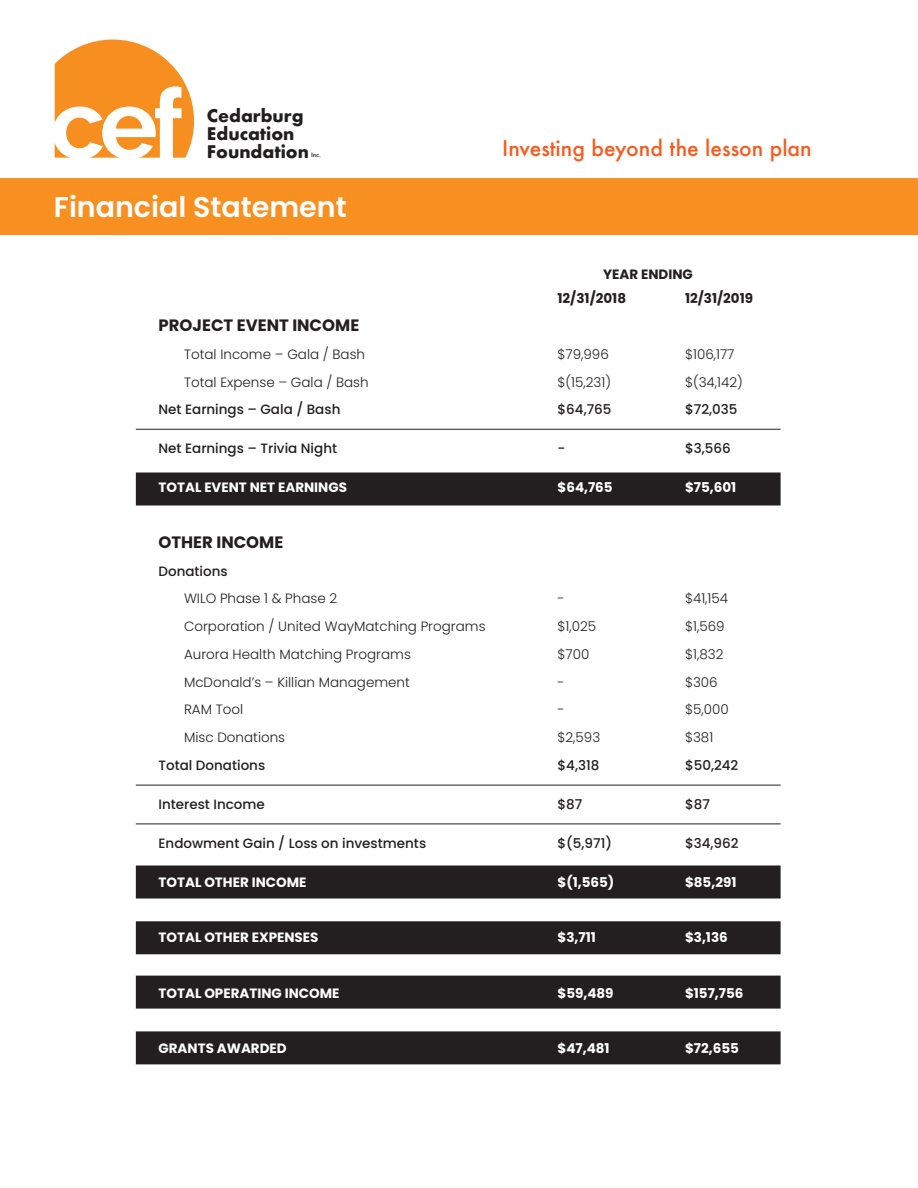
<style>
.page{position:relative;width:918px;height:1188px;background:#fff}
.page>*{position:absolute;margin:0;border:0;box-sizing:border-box;transform-origin:0 0}
.t1{font:600 28.5px "Poppins";color:#fff}
.t2{font:500 21px "Futura";color:#f75b20}
.t3{font:700 16.95px/17.5px "Futura";color:#211e1e}
.t4{font:700 16.5px "Poppins";color:#231f20}
.t5{font:300 13.5px "Poppins";color:#231f20}
.t6{font:500 13.5px "Poppins";color:#231f20}
.t7{font:700 13.5px "Poppins";color:#fff}
.t8{font:700 13.5px "Poppins";color:#231f20}
.t9{font:500 6.15px "Futura";color:#231f20}
</style>
<div class="page">
<div style="left:0;top:179px;width:918px;height:56px;background:#f79020"></div>
<svg style="left:54px;top:40px;width:140px;height:118px"></svg>
<div style="left:136px;top:472px;width:645px;height:34px;background:#231f20"></div>
<div style="left:136px;top:866px;width:645px;height:32px;background:#231f20"></div>
<div style="left:136px;top:921px;width:645px;height:33px;background:#231f20"></div>
<div style="left:136px;top:976px;width:645px;height:33px;background:#231f20"></div>
<div style="left:136px;top:1031px;width:645px;height:33px;background:#231f20"></div>
<hr style="left:136px;top:429px;width:645px;height:1px;background:#231f20">
<hr style="left:136px;top:785px;width:645px;height:1px;background:#231f20">
<hr style="left:136px;top:824px;width:645px;height:1px;background:#231f20">
<p class="t3" style="left:200px;top:107px;width:104px">Cedarburg<br>Education<br>Foundation</p>
<p class="t3" style="left:207px;top:107px;width:104px">Cedarburg<br>Education<br>Foundation</p>
<p class="t9" style="left:311px;top:151px;width:12px">Inc.</p>
<p class="t1" style="left:54px;top:190px;width:294px">Financial Statement</p>
<p class="t2" style="left:502px;top:133px;width:311px">Investing beyond the lesson plan</p>
<p class="t8" style="left:603px;top:266px;width:91px">YEAR ENDING</p>
<p class="t8" style="left:558px;top:291px;width:70px">12/31/2018</p>
<p class="t8" style="left:685px;top:291px;width:70px">12/31/2019</p>
<p class="t4" style="left:159px;top:316px;width:202px">PROJECT EVENT INCOME</p>
<p class="t5" style="left:184px;top:346px;width:183px">Total Income – Gala / Bash</p>
<p class="t5" style="left:558px;top:346px;width:53px">$79,996</p>
<p class="t5" style="left:685px;top:346px;width:51px">$106,177</p>
<p class="t5" style="left:184px;top:374px;width:186px">Total Expense – Gala / Bash</p>
<p class="t5" style="left:558px;top:374px;width:55px">$(15,231)</p>
<p class="t5" style="left:685px;top:374px;width:59px">$(34,142)</p>
<p class="t6" style="left:159px;top:402px;width:183px">Net Earnings – Gala / Bash</p>
<p class="t6" style="left:558px;top:402px;width:56px">$64,765</p>
<p class="t6" style="left:685px;top:402px;width:54px">$72,035</p>
<p class="t6" style="left:159px;top:441px;width:180px">Net Earnings – Trivia Night</p>
<p class="t6" style="left:558px;top:441px;width:9px">-</p>
<p class="t6" style="left:685px;top:441px;width:47px">$3,566</p>
<p class="t7" style="left:159px;top:480px;width:190px">TOTAL EVENT NET EARNINGS</p>
<p class="t7" style="left:558px;top:480px;width:57px">$64,765</p>
<p class="t7" style="left:685px;top:480px;width:53px">$75,601</p>
<p class="t4" style="left:159px;top:532px;width:126px">OTHER INCOME</p>
<p class="t6" style="left:159px;top:563px;width:71px">Donations</p>
<p class="t5" style="left:184px;top:591px;width:155px">WILO Phase 1 &amp; Phase 2</p>
<p class="t5" style="left:558px;top:591px;width:9px">-</p>
<p class="t5" style="left:685px;top:591px;width:45px">$41,154</p>
<p class="t5" style="left:184px;top:618px;width:303px">Corporation / United WayMatching Programs</p>
<p class="t5" style="left:558px;top:618px;width:40px">$1,025</p>
<p class="t5" style="left:685px;top:618px;width:41px">$1,569</p>
<p class="t5" style="left:184px;top:646px;width:228px">Aurora Health Matching Programs</p>
<p class="t5" style="left:558px;top:646px;width:33px">$700</p>
<p class="t5" style="left:685px;top:646px;width:40px">$1,832</p>
<p class="t5" style="left:184px;top:674px;width:227px">McDonald’s – Killian Management</p>
<p class="t5" style="left:558px;top:674px;width:9px">-</p>
<p class="t5" style="left:685px;top:674px;width:34px">$306</p>
<p class="t5" style="left:184px;top:702px;width:61px">RAM Tool</p>
<p class="t5" style="left:558px;top:702px;width:9px">-</p>
<p class="t5" style="left:685px;top:702px;width:45px">$5,000</p>
<p class="t5" style="left:184px;top:729px;width:103px">Misc Donations</p>
<p class="t5" style="left:558px;top:729px;width:44px">$2,593</p>
<p class="t5" style="left:685px;top:729px;width:30px">$381</p>
<p class="t6" style="left:159px;top:757px;width:108px">Total Donations</p>
<p class="t6" style="left:558px;top:757px;width:43px">$4,318</p>
<p class="t6" style="left:685px;top:757px;width:55px">$50,242</p>
<p class="t6" style="left:159px;top:796px;width:108px">Interest Income</p>
<p class="t6" style="left:558px;top:796px;width:26px">$87</p>
<p class="t6" style="left:685px;top:796px;width:26px">$87</p>
<p class="t6" style="left:159px;top:835px;width:269px">Endowment Gain / Loss on investments</p>
<p class="t6" style="left:558px;top:835px;width:56px">$(5,971)</p>
<p class="t6" style="left:685px;top:835px;width:55px">$34,962</p>
<p class="t7" style="left:159px;top:874px;width:149px">TOTAL OTHER INCOME</p>
<p class="t7" style="left:558px;top:874px;width:58px">$(1,565)</p>
<p class="t7" style="left:685px;top:874px;width:53px">$85,291</p>
<p class="t7" style="left:159px;top:930px;width:161px">TOTAL OTHER EXPENSES</p>
<p class="t7" style="left:558px;top:930px;width:40px">$3,711</p>
<p class="t7" style="left:685px;top:930px;width:44px">$3,136</p>
<p class="t7" style="left:159px;top:985px;width:182px">TOTAL OPERATING INCOME</p>
<p class="t7" style="left:558px;top:985px;width:58px">$59,489</p>
<p class="t7" style="left:685px;top:985px;width:60px">$157,756</p>
<p class="t7" style="left:159px;top:1041px;width:130px">GRANTS AWARDED</p>
<p class="t7" style="left:558px;top:1041px;width:54px">$47,481</p>
<p class="t7" style="left:685px;top:1041px;width:55px">$72,655</p>
</div>
